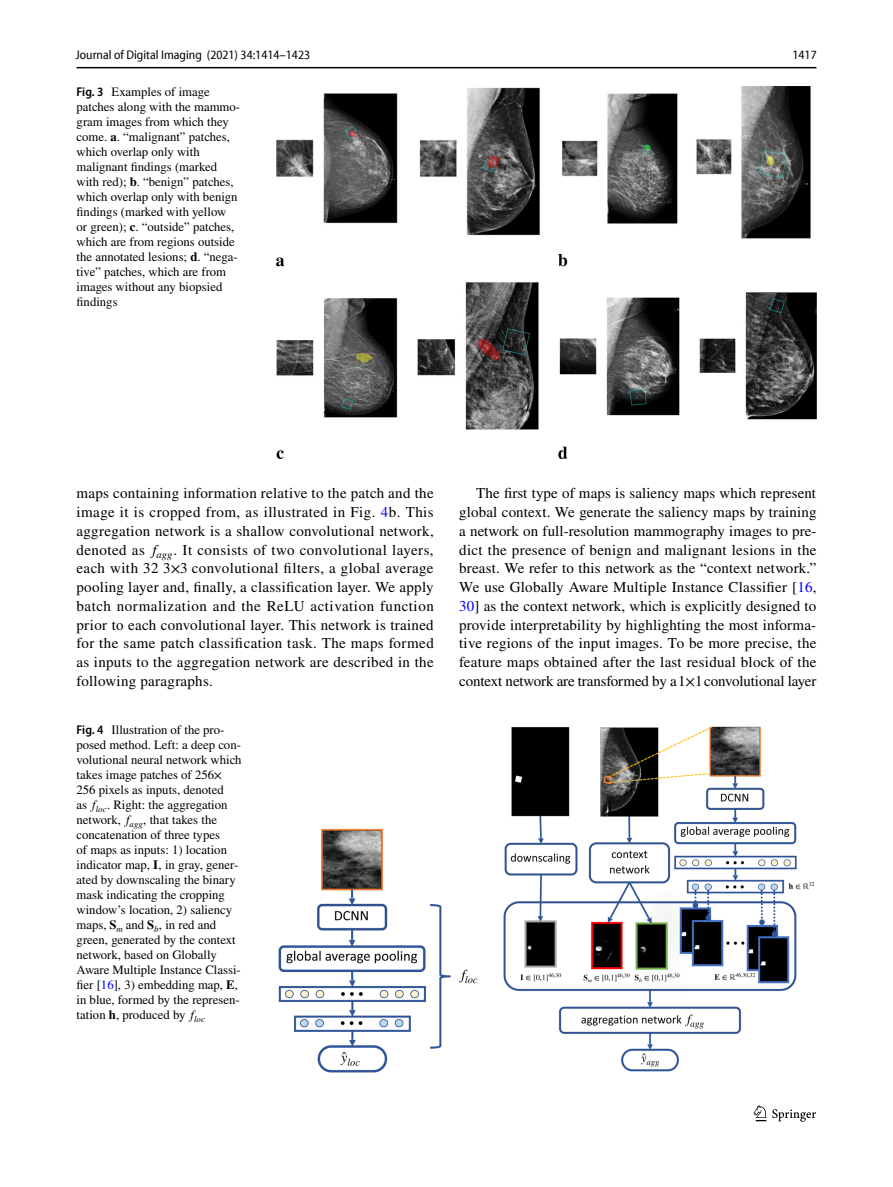
<style>
.page{position:relative;width:893px;height:1187px;background:#fff}
.page>*{position:absolute;margin:0;border:0;box-sizing:border-box;transform-origin:0 0}
.t1{font:15px/18.8px "STIX";letter-spacing:-.005em;color:#000;text-align:justify}
.t2{font:12.75px/15px "STIX";color:#000}
.t3{font:semi-condensed 12.75px "Myriad Pro Unic";color:#000}
.s1{font-family:"Myriad Pro";font-weight:600;font-stretch:semi-condensed}
.s2{font-weight:700}
.s3{color:#00f}
.s4{font-family:"STIX General Italic 8"}
.s5{font-family:"STIX General Regular 2"}
.s6{font-family:"STIX Math Regular 4"}
.s7{font-family:"STIX General Regular 3"}
.s8{font-family:"STIX Math Regular 5"}
.s9{font-family:"STIX Math Regular 6"}
.s10{font-family:"STIX General Italic 3"}
.s11{font-family:"STIX General Italic 4"}
.s12{font-family:"STIX Math Bold 2"}
.s13{font-family:"STIX Math Bold 3"}
.s14{font-family:"STIX Math Bold 4"}
.s15{font-family:"STIX Math Bold 5"}
.s16{font-family:"STIX Math Bold 6"}
.s17{font-family:"STIX General Italic 7"}
</style>
<div class="page">
<hr style="left:77px;top:67px;width:739px;height:1px;background:#000">
<img style="left:276px;top:87px;width:540px;height:371px">
<img style="left:278px;top:726px;width:537px;height:347px">
<svg style="left:753px;top:1105px;width:13px;height:16px"></svg>
<svg style="left:772px;top:1109px;width:44px;height:12px"></svg>
<p class="t3" style="left:76px;top:50px;width:236px">Journal of Digital Imaging (2021) 34:1414–1423</p>
<p class="t3" style="left:792px;top:50px;width:26px">1417</p>
<p class="t2" style="left:77px;top:85px;width:165px"><span class="s1">Fig. 3</span> Examples of image patches along with the mammo&shy;gram images from which they come. <span class="s2">a</span>. “malignant” patches, which overlap only with malignant findings (marked with red); <span class="s2">b</span>. “benign” patches, which overlap only with benign findings (marked with yellow or green); <span class="s2">c</span>. “outside” patches, which are from regions outside the annotated lesions; <span class="s2">d</span>. “nega&shy;tive” patches, which are from images without any biopsied findings</p>
<p class="t1" style="left:77px;top:485px;width:359px">maps containing information relative to the patch and the image it is cropped from, as illustrated in Fig. <span class="s3">4</span>b. This aggregation network is a shallow convolutional network, denoted as <span class="s4">f</span><sub>agg</sub>. It consists of two convolutional layers, each with 32 <span class="s5">3</span><span class="s6">×</span><span class="s5">3</span> convolutional filters, a global average pooling layer and, finally, a classification layer. We apply batch normalization and the ReLU activation function prior to each convolutional layer. This network is trained for the same patch classification task. The maps formed as inputs to the aggregation network are described in the following paragraphs.</p>
<p class="t1" style="left:459px;top:485px;width:359px;text-indent:17px">The first type of maps is saliency maps which represent global context. We generate the saliency maps by training a network on full-resolution mammography images to pre&shy;dict the presence of benign and malignant lesions in the breast. We refer to this network as the “context network.” We use Globally Aware Multiple Instance Classifier [<span class="s3">16</span>, <span class="s3">30</span>] as the context network, which is explicitly designed to provide interpretability by highlighting the most informa&shy;tive regions of the input images. To be more precise, the feature maps obtained after the last residual block of the context network are transformed by a <span class="s7">1</span><span class="s8">×</span><span class="s7">1</span> convolutional layer</p>
<p class="t2" style="left:77px;top:722px;width:166px"><span class="s1">Fig. 4</span> Illustration of the pro&shy;posed method. Left: a deep con&shy;volutional neural network which takes image patches of 256<span class="s9">×<br></span>256 pixels as inputs, denoted<br>as <span class="s10">f</span><sub>loc</sub>. Right: the aggregation network, <span class="s11">f</span><sub>agg</sub>, that takes the concatenation of three types<br>of maps as inputs: 1) location indicator map, <span class="s12">𝐈</span>, in gray, gener&shy;ated by downscaling the binary mask indicating the cropping window’s location, 2) saliency maps, <span class="s13">𝐒</span><sub>m</sub> and <span class="s14">𝐒</span><sub>b</sub>, in red and green, generated by the context network, based on Globally<br>Aware Multiple Instance Classi&shy;fier [<span class="s3">16</span>], 3) embedding map, <span class="s15">𝐄</span>, in blue, formed by the represen&shy;tation <span class="s16">𝐡</span>, produced by <span class="s17">f</span><sub>loc</sub></p>
</div>
